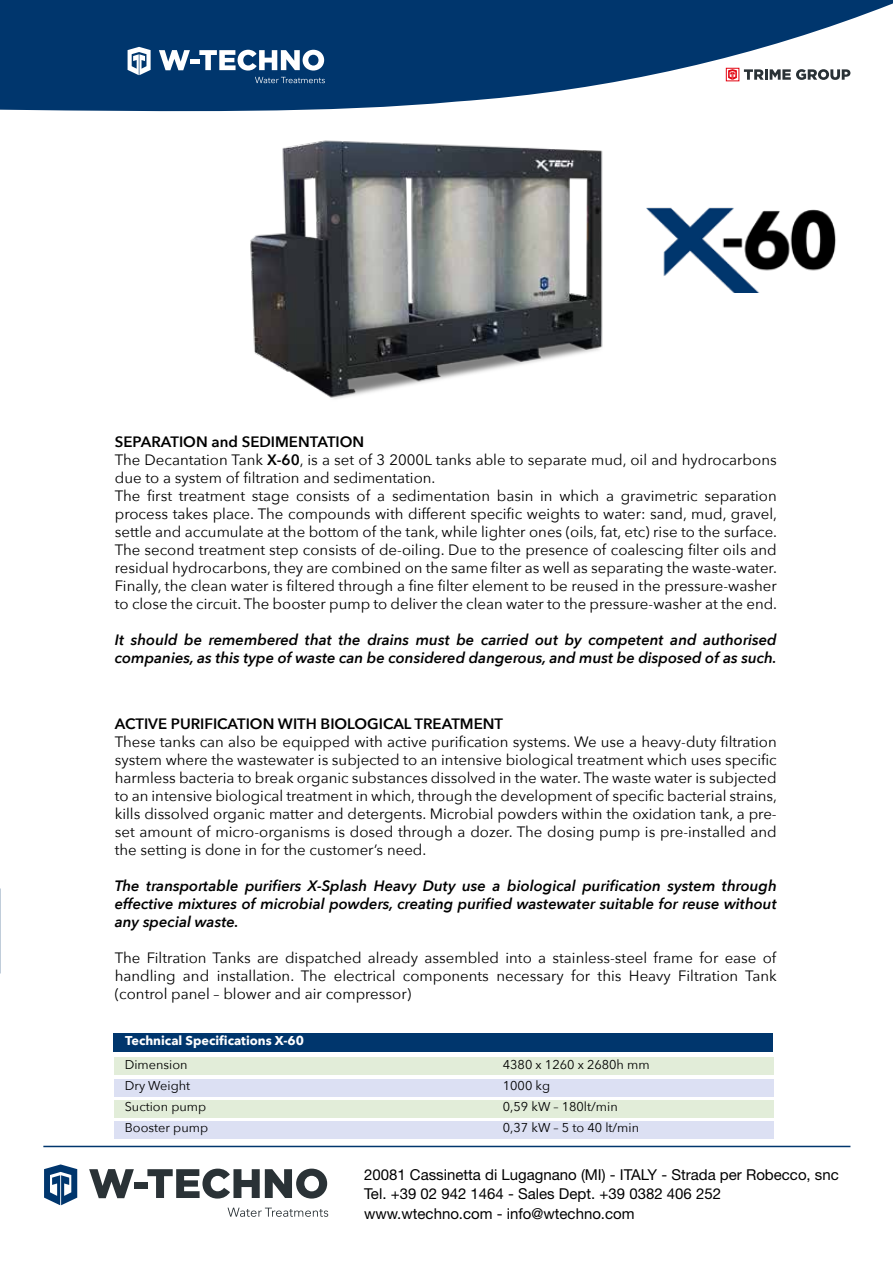
<style>
.page{position:relative;width:893px;height:1263px;background:#fff}
.page>*{position:absolute;margin:0;border:0;box-sizing:border-box;transform-origin:0 0}
.t1{font:15px/18px "Avenir Next";color:#000;text-align:justify}
.t2{font:italic 600 15px/18px "Avenir Next";color:#000}
.t3{font:15px/19.5px "Helvetica Neue";color:#000}
.t4{font:600 15px "Avenir Next";color:#000}
.t5{font:12.75px "Avenir Next";color:#000}
.t6{font:700 12.75px "Avenir Next";color:#fff}
.s1{font-weight:600}
</style>
<div class="page">
<div style="left:114px;top:1121px;width:659px;height:17px;background:#dce0f3"></div>
<div style="left:114px;top:1100px;width:660px;height:17px;background:#e2edd9"></div>
<div style="left:115px;top:1079px;width:659px;height:17px;background:#dce0f3"></div>
<div style="left:115px;top:1058px;width:659px;height:17px;background:#e2edd9"></div>
<div style="left:113px;top:1033px;width:660px;height:18px;background:#00366d"></div>
<img style="left:250px;top:140px;width:353px;height:259px">
<img style="left:646px;top:207px;width:190px;height:86px">
<svg style="left:0;top:0;width:893px;height:112px;fill:#00366d"></svg>
<svg style="left:228px;top:1208px;width:100px;height:9px"></svg>
<svg style="left:89px;top:1169px;width:45px;height:29px"></svg>
<div style="left:135px;top:1182px;width:13px;height:6px;background:#2a3236"></div>
<svg style="left:147px;top:1168px;width:180px;height:30px"></svg>
<svg style="left:44px;top:1164px;width:33px;height:41px"></svg>
<svg style="left:255px;top:77px;width:70px;height:6px"></svg>
<svg style="left:159px;top:50px;width:31px;height:20px"></svg>
<div style="left:190px;top:59px;width:10px;height:5px;background:#fff"></div>
<svg style="left:199px;top:50px;width:125px;height:21px"></svg>
<svg style="left:128px;top:47px;width:23px;height:28px"></svg>
<hr style="left:43px;top:1146px;width:807px;height:1px;background:#00366d">
<svg style="left:744px;top:69px;width:106px;height:11px"></svg>
<svg style="left:728px;top:70px;width:9px;height:9px"></svg>
<div style="left:726px;top:68px;width:13px;height:13px;border:1px solid #e30613"></div>
<p class="t1" style="left:115px;top:432px;width:664px;text-align:left"><span class="s1">SEPARATION and SEDIMENTATION<br></span>The Decantation Tank <span class="s1">X-60</span>, is a set of 3 2000L tanks able to separate mud, oil and hydrocarbons due to a system of filtration and sedimentation.<br>The first treatment stage consists of a sedimentation basin in which a gravimetric separation process takes place. The compounds with different specific weights to water: sand, mud, gravel, settle and accumulate at the bottom of the tank, while lighter ones (oils, fat, etc) rise to the surface.<br>The second treatment step consists of de-oiling. Due to the presence of coalescing filter oils and residual hydrocarbons, they are combined on the same filter as well as separating the waste-water.<br>Finally, the clean water is filtered through a fine filter element to be reused in the pressure-washer to close the circuit. The booster pump to deliver the clean water to the pressure-washer at the end.</p>
<p class="t2" style="left:115px;top:630px;width:663px">It should be remembered that the drains must be carried out by competent and authorised companies, as this type of waste can be considered dangerous, and must be disposed of as such.</p>
<p class="t4" style="left:115px;top:711px;width:390px">ACTIVE PURIFICATION WITH BIOLOGICAL TREATMENT</p>
<p class="t1" style="left:115px;top:732px;width:664px">These tanks can also be equipped with active purification systems. We use a heavy-duty filtration system where the wastewater is subjected to an intensive biological treatment which uses specific harmless bacteria to break organic substances dissolved in the water. The waste water is subjected to an intensive biological treatment in which, through the development of specific bacterial strains, kills dissolved organic matter and detergents. Microbial powders within the oxidation tank, a pre&shy;set amount of micro-organisms is dosed through a dozer. The dosing pump is pre-installed and the setting is done in for the customer’s need.</p>
<p class="t2" style="left:115px;top:876px;width:663px;text-align:justify">The transportable purifiers X-Splash Heavy Duty use a biological purification system through effective mixtures of microbial powders, creating purified wastewater suitable for reuse without any special waste.</p>
<p class="t1" style="left:115px;top:948px;width:663px">The Filtration Tanks are dispatched already assembled into a stainless-steel frame for ease of handling and installation. The electrical components necessary for this Heavy Filtration Tank (control panel – blower and air compressor)</p>
<p class="t6" style="left:125px;top:1029px;width:180px">Technical Specifications X-60</p>
<p class="t5" style="left:125px;top:1054px;width:64px">Dimension</p>
<p class="t5" style="left:503px;top:1054px;width:148px">4380 x 1260 x 2680h mm</p>
<p class="t5" style="left:125px;top:1075px;width:67px">Dry Weight</p>
<p class="t5" style="left:503px;top:1075px;width:49px">1000 kg</p>
<p class="t5" style="left:125px;top:1096px;width:83px">Suction pump</p>
<p class="t5" style="left:503px;top:1096px;width:116px">0,59 kW – 180lt/min</p>
<p class="t5" style="left:125px;top:1117px;width:85px">Booster pump</p>
<p class="t5" style="left:503px;top:1117px;width:138px">0,37 kW – 5 to 40 lt/min</p>
<p class="t3" style="left:364px;top:1164px;width:476px">20081 Cassinetta di Lugagnano (MI) - ITALY - Strada per Robecco, snc<br>Tel. +39 02 942 1464 - Sales Dept. +39 0382 406 252 www.wtechno.com - info@wtechno.com</p>
</div>
